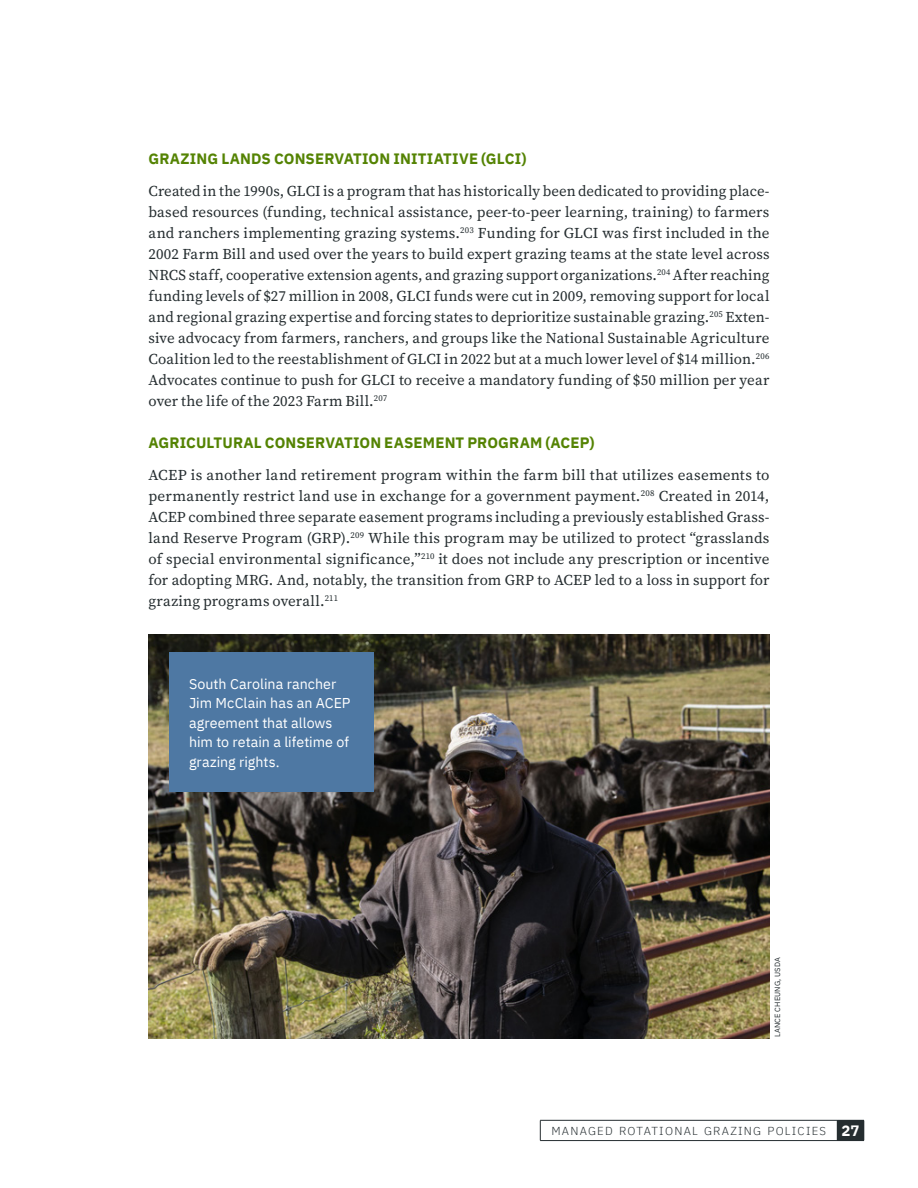
<style>
.page{position:relative;width:918px;height:1188px;background:#fff}
.page>*{position:absolute;margin:0;border:0;box-sizing:border-box;transform-origin:0 0}
.t1{font:15px/21px "Source Serif 4 Roman";letter-spacing:.01em;color:#252d30;text-align:justify}
.t2{font:700 15px "IBM Plex Sans";letter-spacing:.01em;color:#548303}
.t3{font:14.25px/19.5px "IBM Plex Sans";color:#fff}
.t4{font:300 11.55px "IBM Plex Sans";letter-spacing:.105em;color:#252d30}
.t5{font:7.5px "IBM Plex Sans";letter-spacing:.025em;color:#252d30}
.s1{font-weight:700;font-size:15px;color:#fff}
</style>
<div class="page">
<img style="left:148px;top:635px;width:622px;height:404px">
<div style="left:169px;top:652px;width:204px;height:140px;background:#4e78a3"></div>
<hr style="left:540px;top:1120px;width:297px;height:1px;background:#252d30">
<svg style="left:540px;top:1120px;width:1px;height:20px"></svg>
<svg style="left:837px;top:1120px;width:28px;height:21px"></svg>
<hr style="left:540px;top:1140px;width:297px;height:1px;background:#252d30">
<p class="t2" style="left:148px;top:152px;width:380px">GRAZING LANDS CONSERVATION INITIATIVE (GLCI)</p>
<p class="t1" style="left:148px;top:180px;width:623px">Created in the 1990s, GLCI is a program that has historically been dedicated to providing place&shy;based resources (funding, technical assistance, peer-to-peer learning, training) to farmers and ranchers implementing grazing systems.<sup>203</sup> Funding for GLCI was first included in the 2002 Farm Bill and used over the years to build expert grazing teams at the state level across NRCS staff, cooperative extension agents, and grazing support organizations.<sup>204</sup> After reaching funding levels of $27 million in 2008, GLCI funds were cut in 2009, removing support for local and regional grazing expertise and forcing states to deprioritize sustainable grazing.<sup>205</sup> Exten&shy;sive advocacy from farmers, ranchers, and groups like the National Sustainable Agriculture Coalition led to the reestablishment of GLCI in 2022 but at a much lower level of $14 million.<sup>206<br></sup>Advocates continue to push for GLCI to receive a mandatory funding of $50 million per year over the life of the 2023 Farm Bill.<sup>207</sup></p>
<p class="t2" style="left:148px;top:436px;width:447px">AGRICULTURAL CONSERVATION EASEMENT PROGRAM (ACEP)</p>
<p class="t1" style="left:148px;top:464px;width:623px">ACEP is another land retirement program within the farm bill that utilizes easements to permanently restrict land use in exchange for a government payment.<sup>208</sup> Created in 2014, ACEP combined three separate easement programs including a previously established Grass&shy;land Reserve Program (GRP).<sup>209</sup> While this program may be utilized to protect “grasslands of special environmental significance,”<sup>210</sup> it does not include any prescription or incentive for adopting MRG. And, notably, the transition from GRP to ACEP led to a loss in support for grazing programs overall.<sup>211</sup></p>
<p class="t3" style="left:189px;top:675px;width:163px">South Carolina rancher<br>Jim McClain has an ACEP agreement that allows him to retain a lifetime of grazing rights.</p>
<p class="t5" style="left:774px;top:1037px;width:82px;rotate:-90deg">LANCE CHEUNG, USDA</p>
<p class="t4" style="left:551px;top:1124px;width:310px">MANAGED ROTATIONAL GRAZING POLICIES <span class="s1">27</span></p>
</div>
